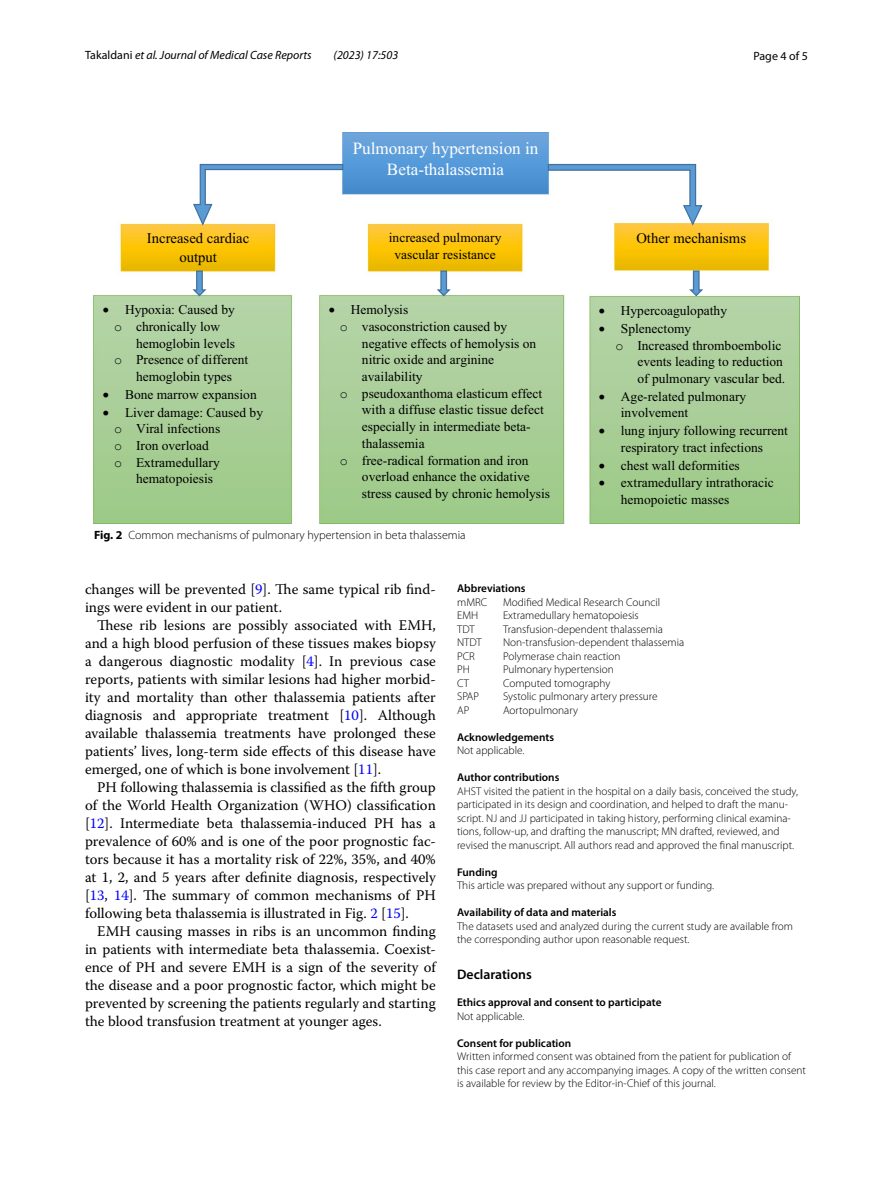
<style>
.page{position:relative;width:893px;height:1187px;background:#fff}
.page>*{position:absolute;margin:0;border:0;box-sizing:border-box;transform-origin:0 0}
.t1{font:17.1px/21.3px "Times New Roman";color:#fff;text-align:center}
.t2{font:14.7px/18px "Warnock Pro";color:#000;text-align:justify}
.t3{font:14.7px/18.3px "Times New Roman";color:#000;text-align:center}
.t4{font:600 13.8px "Myriad Pro";color:#000}
.t5{font:13.5px/16.6px "Times New Roman";color:#000;text-align:center}
.t6{font:300 12px "Myriad Pro";color:#000}
.t7{font:italic 12px "Myriad Pro";color:#000}
.t8{font:12px "Myriad Pro";color:#000}
.t9{font:300 11.25px/13.5px "Myriad Pro";color:#000}
.t10{font:600 11.25px "Myriad Pro";color:#000}
.s1{font-style:normal}
.s2{font-family:"Courier New"}
.s3{font-weight:700}
.s4{color:#00f}
</style>
<div class="page">
<img style="left:93px;top:133px;width:707px;height:390px">
<svg style="left:192px;top:163px;width:152px;height:64px"></svg>
<svg style="left:547px;top:163px;width:156px;height:64px"></svg>
<svg style="left:192px;top:270px;width:16px;height:27px"></svg>
<svg style="left:436px;top:270px;width:16px;height:27px"></svg>
<svg style="left:689px;top:270px;width:16px;height:27px"></svg>
<p class="t7" style="left:85px;top:48px;width:228px"><span class="s1">Takaldani</span> et al. Journal of Medical Case Reports</p>
<p class="t7" style="left:334px;top:48px;width:66px">(2023) 17:503</p>
<p class="t8" style="left:753px;top:48px;width:56px">Page 4 of 5</p>
<p class="t1" style="left:353px;top:139px;width:187px">Pulmonary hypertension in<br>Beta-thalassemia</p>
<p class="t3" style="left:147px;top:231px;width:104px">Increased cardiac output</p>
<p class="t5" style="left:389px;top:231px;width:114px">increased pulmonary vascular resistance</p>
<p class="t5" style="left:329px;top:302px;width:81px">• Hemolysis</p>
<p class="t5" style="left:340px;top:319px;width:169px"><span class="s2">o</span> vasoconstriction caused by</p>
<p class="t5" style="left:362px;top:336px;width:176px">negative effects of hemolysis on</p>
<p class="t5" style="left:362px;top:353px;width:134px">nitric oxide and arginine</p>
<p class="t5" style="left:362px;top:369px;width:62px">availability</p>
<p class="t5" style="left:340px;top:386px;width:204px"><span class="s2">o</span> pseudoxanthoma elasticum effect</p>
<p class="t5" style="left:362px;top:403px;width:183px">with a diffuse elastic tissue defect</p>
<p class="t5" style="left:362px;top:419px;width:170px">especially in intermediate beta-</p>
<p class="t5" style="left:362px;top:436px;width:64px">thalassemia</p>
<p class="t5" style="left:340px;top:453px;width:190px"><span class="s2">o</span> free-radical formation and iron</p>
<p class="t5" style="left:362px;top:470px;width:169px">overload enhance the oxidative</p>
<p class="t5" style="left:362px;top:486px;width:190px">stress caused by chronic hemolysis</p>
<p class="t5" style="left:103px;top:302px;width:133px">• Hypoxia: Caused by <span class="s2">o</span> chronically low</p>
<p class="t5" style="left:136px;top:336px;width:100px">hemoglobin levels</p>
<p class="t5" style="left:114px;top:353px;width:136px"><span class="s2">o</span> Presence of different</p>
<p class="t5" style="left:136px;top:369px;width:98px">hemoglobin types</p>
<p class="t5" style="left:103px;top:387px;width:155px">• Bone marrow expansion</p>
<p class="t5" style="left:103px;top:405px;width:162px">• Liver damage: Caused by</p>
<p class="t5" style="left:114px;top:421px;width:108px"><span class="s2">o</span> Viral infections</p>
<p class="t5" style="left:114px;top:438px;width:97px"><span class="s2">o</span> Iron overload</p>
<p class="t5" style="left:114px;top:455px;width:107px"><span class="s2">o</span> Extramedullary</p>
<p class="t5" style="left:136px;top:472px;width:79px">hematopoiesis</p>
<p class="t6" style="left:94px;top:528px;width:373px"><span class="s3">Fig. 2</span> Common mechanisms of pulmonary hypertension in beta thalassemia</p>
<p class="t3" style="left:636px;top:230px;width:111px">Other mechanisms</p>
<p class="t5" style="left:599px;top:303px;width:130px">• Hypercoagulopathy</p>
<p class="t5" style="left:599px;top:321px;width:94px">• Splenectomy</p>
<p class="t5" style="left:615px;top:338px;width:168px"><span class="s2">o</span> Increased thromboembolic</p>
<p class="t5" style="left:637px;top:355px;width:147px">events leading to reduction</p>
<p class="t5" style="left:637px;top:371px;width:149px">of pulmonary vascular bed.</p>
<p class="t5" style="left:621px;top:389px;width:127px;text-align:left;text-indent:-22px">• Age-related pulmonary involvement</p>
<p class="t5" style="left:599px;top:423px;width:191px">• lung injury following recurrent respiratory tract infections</p>
<p class="t5" style="left:599px;top:458px;width:142px">• chest wall deformities</p>
<p class="t5" style="left:621px;top:475px;width:155px;text-align:left;text-indent:-22px">• extramedullary intrathoracic hemopoietic masses</p>
<p class="t2" style="left:85px;top:580px;width:352px">changes will be prevented [<span class="s4">9</span>]. The same typical rib find&shy;ings were evident in our patient.</p>
<p class="t2" style="left:85px;top:616px;width:352px;text-indent:12px">These rib lesions are possibly associated with EMH, and a high blood perfusion of these tissues makes biopsy a dangerous diagnostic modality [<span class="s4">4</span>]. In previous case reports, patients with similar lesions had higher morbid&shy;ity and mortality than other thalassemia patients after diagnosis and appropriate treatment [<span class="s4">10</span>]. Although available thalassemia treatments have prolonged these patients’ lives, long-term side effects of this disease have emerged, one of which is bone involvement [<span class="s4">11</span>].</p>
<p class="t2" style="left:85px;top:778px;width:352px;text-indent:12px">PH following thalassemia is classified as the fifth group of the World Health Organization (WHO) classification [<span class="s4">12</span>]. Intermediate beta thalassemia-induced PH has a prevalence of 60% and is one of the poor prognostic fac&shy;tors because it has a mortality risk of 22%, 35%, and 40% at 1, 2, and 5 years after definite diagnosis, respectively [<span class="s4">13</span>, <span class="s4">14</span>]. The summary of common mechanisms of PH following beta thalassemia is illustrated in Fig. <span class="s4">2</span> [<span class="s4">15</span>].</p>
<p class="t2" style="left:85px;top:922px;width:352px;text-indent:12px">EMH causing masses in ribs is an uncommon finding in patients with intermediate beta thalassemia. Coexist&shy;ence of PH and severe EMH is a sign of the severity of the disease and a poor prognostic factor, which might be prevented by screening the patients regularly and starting the blood transfusion treatment at younger ages.</p>
<p class="t10" style="left:457px;top:581px;width:70px">Abbreviations</p>
<p class="t9" style="left:457px;top:595px;width:32px">mMRC</p>
<p class="t9" style="left:503px;top:595px;width:159px">Modified Medical Research Council</p>
<p class="t9" style="left:457px;top:608px;width:23px">EMH</p>
<p class="t9" style="left:503px;top:608px;width:137px">Extramedullary hematopoiesis</p>
<p class="t9" style="left:457px;top:622px;width:19px">TDT</p>
<p class="t9" style="left:503px;top:622px;width:161px">Transfusion-dependent thalassemia</p>
<p class="t9" style="left:457px;top:635px;width:26px">NTDT</p>
<p class="t9" style="left:503px;top:635px;width:183px">Non-transfusion-dependent thalassemia</p>
<p class="t9" style="left:457px;top:649px;width:19px">PCR</p>
<p class="t9" style="left:503px;top:649px;width:119px">Polymerase chain reaction</p>
<p class="t9" style="left:457px;top:662px;width:14px">PH</p>
<p class="t9" style="left:503px;top:662px;width:112px">Pulmonary hypertension</p>
<p class="t9" style="left:457px;top:676px;width:14px">CT</p>
<p class="t9" style="left:503px;top:676px;width:109px">Computed tomography</p>
<p class="t9" style="left:457px;top:689px;width:23px">SPAP</p>
<p class="t9" style="left:503px;top:689px;width:156px">Systolic pulmonary artery pressure</p>
<p class="t9" style="left:457px;top:703px;width:14px">AP</p>
<p class="t9" style="left:503px;top:703px;width:76px">Aortopulmonary</p>
<p class="t10" style="left:457px;top:729px;width:98px">Acknowledgements</p>
<p class="t9" style="left:457px;top:743px;width:69px">Not applicable.</p>
<p class="t10" style="left:457px;top:770px;width:104px">Author contributions</p>
<p class="t9" style="left:457px;top:784px;width:342px">AHST visited the patient in the hospital on a daily basis, conceived the study, participated in its design and coordination, and helped to draft the manu&shy;script. NJ and JJ participated in taking history, performing clinical examina&shy;tions, follow-up, and drafting the manuscript; MN drafted, reviewed, and revised the manuscript. All authors read and approved the final manuscript.</p>
<p class="t10" style="left:457px;top:864px;width:42px">Funding</p>
<p class="t9" style="left:457px;top:878px;width:258px">This article was prepared without any support or funding.</p>
<p class="t10" style="left:457px;top:905px;width:161px">Availability of data and materials</p>
<p class="t9" style="left:457px;top:919px;width:337px">The datasets used and analyzed during the current study are available from the corresponding author upon reasonable request.</p>
<p class="t4" style="left:457px;top:965px;width:76px">Declarations</p>
<p class="t10" style="left:457px;top:995px;width:206px">Ethics approval and consent to participate</p>
<p class="t9" style="left:457px;top:1009px;width:69px">Not applicable.</p>
<p class="t10" style="left:457px;top:1035px;width:116px">Consent for publication</p>
<p class="t9" style="left:457px;top:1049px;width:350px">Written informed consent was obtained from the patient for publication of this case report and any accompanying images. A copy of the written consent is available for review by the Editor-in-Chief of this journal.</p>
</div>
